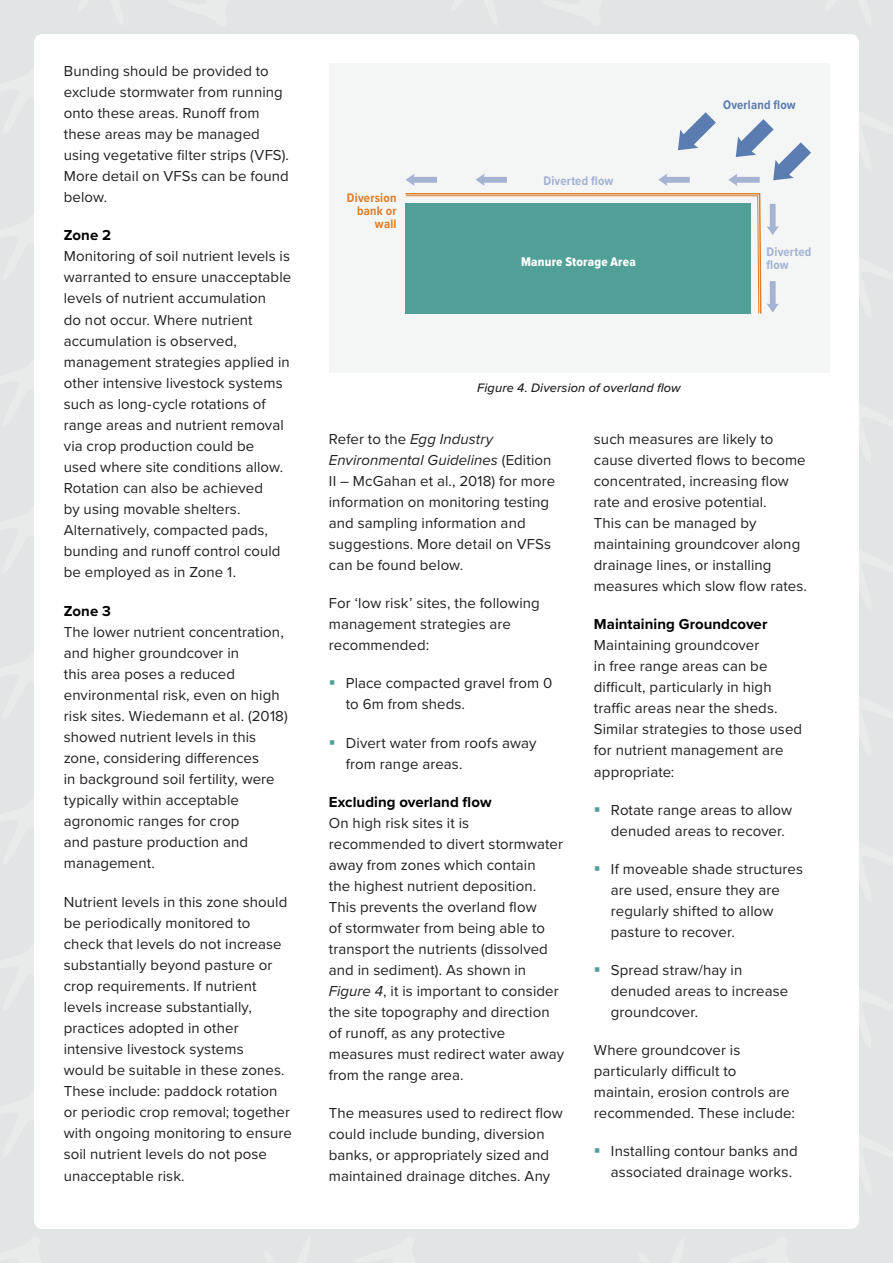
<style>
.page{position:relative;width:893px;height:1263px;background:#e2e5e5}
.page>*{position:absolute;margin:0;border:0;box-sizing:border-box;transform-origin:0 0}
.t1{font:15px/21px "Proxima Nova";letter-spacing:.005em;color:#231f20}
.t2{font:700 15px "Proxima Nova";letter-spacing:.005em;color:#000}
.t3{font:13.05px "Proxima Nova Cond Extrabld";letter-spacing:.015em;color:#fff}
.t4{font:700 12.9px/13px "Proxima Nova Cond";letter-spacing:.02em;color:#a5b2d1}
.t5{font:700 12.9px/13px "Proxima Nova Cond";letter-spacing:.015em;color:#dd7e28;text-align:right}
.t6{font:700 12.9px "Proxima Nova Cond";letter-spacing:.015em;color:#5b7cb0}
.t7{font:italic 500 12.75px "Proxima Nova";letter-spacing:.01em;color:#231f20}
.s1{font-style:italic}
</style>
<div class="page">
<div style="left:34px;top:34px;width:825px;height:1195px;background:#fff;border-radius:9px"></div>
<div style="left:329px;top:64px;width:500px;height:309px;background:#f3f6f5"></div>
<svg style="left:405px;top:0;width:357px;height:314px"></svg>
<svg style="left:406px;top:195px;width:353px;height:119px"></svg>
<div style="left:406px;top:203px;width:345px;height:110px;background:#50a097"></div>
<svg style="left:678px;top:112px;width:38px;height:38px"></svg>
<svg style="left:767px;top:281px;width:12px;height:31px"></svg>
<svg style="left:767px;top:204px;width:12px;height:31px"></svg>
<svg style="left:476px;top:174px;width:31px;height:12px"></svg>
<svg style="left:728px;top:119px;width:83px;height:67px"></svg>
<svg style="left:406px;top:174px;width:31px;height:12px"></svg>
<svg style="left:658px;top:174px;width:32px;height:12px"></svg>
<p class="t1" style="left:64px;top:59px;width:227px">Bunding should be provided to exclude stormwater from running onto these areas. Runoff from these areas may be managed using vegetative filter strips (VFS).<br>More detail on VFSs can be found below.</p>
<p class="t2" style="left:64px;top:224px;width:49px">Zone 2</p>
<p class="t1" style="left:64px;top:245px;width:229px">Monitoring of soil nutrient levels is warranted to ensure unacceptable levels of nutrient accumulation<br>do not occur. Where nutrient accumulation is observed, management strategies applied in other intensive livestock systems such as long-cycle rotations of range areas and nutrient removal via crop production could be<br>used where site conditions allow.<br>Rotation can also be achieved<br>by using movable shelters.<br>Alternatively, compacted pads, bunding and runoff control could be employed as in Zone 1.</p>
<p class="t2" style="left:64px;top:599px;width:49px">Zone 3</p>
<p class="t1" style="left:64px;top:620px;width:226px">The lower nutrient concentration, and higher groundcover in<br>this area poses a reduced environmental risk, even on high risk sites. Wiedemann et al. (2018) showed nutrient levels in this zone, considering differences<br>in background soil fertility, were typically within acceptable agronomic ranges for crop<br>and pasture production and management.</p>
<p class="t1" style="left:64px;top:890px;width:230px">Nutrient levels in this zone should be periodically monitored to check that levels do not increase substantially beyond pasture or crop requirements. If nutrient levels increase substantially, practices adopted in other intensive livestock systems<br>would be suitable in these zones.<br>These include: paddock rotation or periodic crop removal; together with ongoing monitoring to ensure soil nutrient levels do not pose unacceptable risk.</p>
<p class="t5" style="left:347px;top:191px;width:51px">Diversion bank or wall</p>
<p class="t4" style="left:543px;top:174px;width:72px">Diverted flow</p>
<p class="t3" style="left:521px;top:252px;width:116px">Manure Storage Area</p>
<p class="t6" style="left:723px;top:95px;width:74px">Overland flow</p>
<p class="t4" style="left:766px;top:245px;width:46px">Diverted flow</p>
<p class="t7" style="left:477px;top:378px;width:205px">Figure 4. Diversion of overland flow</p>
<p class="t1" style="left:329px;top:428px;width:228px">Refer to the <span class="s1">Egg Industry<br>Environmental Guidelines</span> (Edition<br>II – McGahan et al., 2018) for more information on monitoring testing and sampling information and suggestions. More detail on VFSs can be found below.</p>
<p class="t1" style="left:329px;top:592px;width:213px">For ‘low risk’ sites, the following management strategies are recommended:</p>
<p class="t1" style="left:346px;top:672px;width:208px">Place compacted gravel from 0 to 6m from sheds.</p>
<p class="t1" style="left:346px;top:731px;width:192px">Divert water from roofs away from range areas.</p>
<p class="t2" style="left:329px;top:790px;width:164px">Excluding overland flow</p>
<p class="t1" style="left:329px;top:811px;width:237px">On high risk sites it is recommended to divert stormwater away from zones which contain<br>the highest nutrient deposition.<br>This prevents the overland flow<br>of stormwater from being able to transport the nutrients (dissolved and in sediment). As shown in<br><span class="s1">Figure 4</span>, it is important to consider the site topography and direction of runoff, as any protective measures must redirect water away from the range area.</p>
<p class="t1" style="left:329px;top:1101px;width:235px">The measures used to redirect flow could include bunding, diversion banks, or appropriately sized and maintained drainage ditches. Any</p>
<p class="t1" style="left:594px;top:428px;width:215px">such measures are likely to cause diverted flows to become concentrated, increasing flow rate and erosive potential.<br>This can be managed by maintaining groundcover along drainage lines, or installing measures which slow flow rates.</p>
<p class="t2" style="left:594px;top:613px;width:175px">Maintaining Groundcover</p>
<p class="t1" style="left:594px;top:634px;width:210px">Maintaining groundcover<br>in free range areas can be difficult, particularly in high traffic areas near the sheds.<br>Similar strategies to those used for nutrient management are appropriate:</p>
<p class="t1" style="left:611px;top:798px;width:183px">Rotate range areas to allow denuded areas to recover.</p>
<p class="t1" style="left:611px;top:857px;width:194px">If moveable shade structures are used, ensure they are regularly shifted to allow pasture to recover.</p>
<p class="t1" style="left:611px;top:958px;width:179px">Spread straw/hay in denuded areas to increase groundcover.</p>
<p class="t1" style="left:594px;top:1038px;width:202px">Where groundcover is particularly difficult to maintain, erosion controls are recommended. These include:</p>
<p class="t1" style="left:611px;top:1139px;width:188px">Installing contour banks and associated drainage works.</p>
</div>
